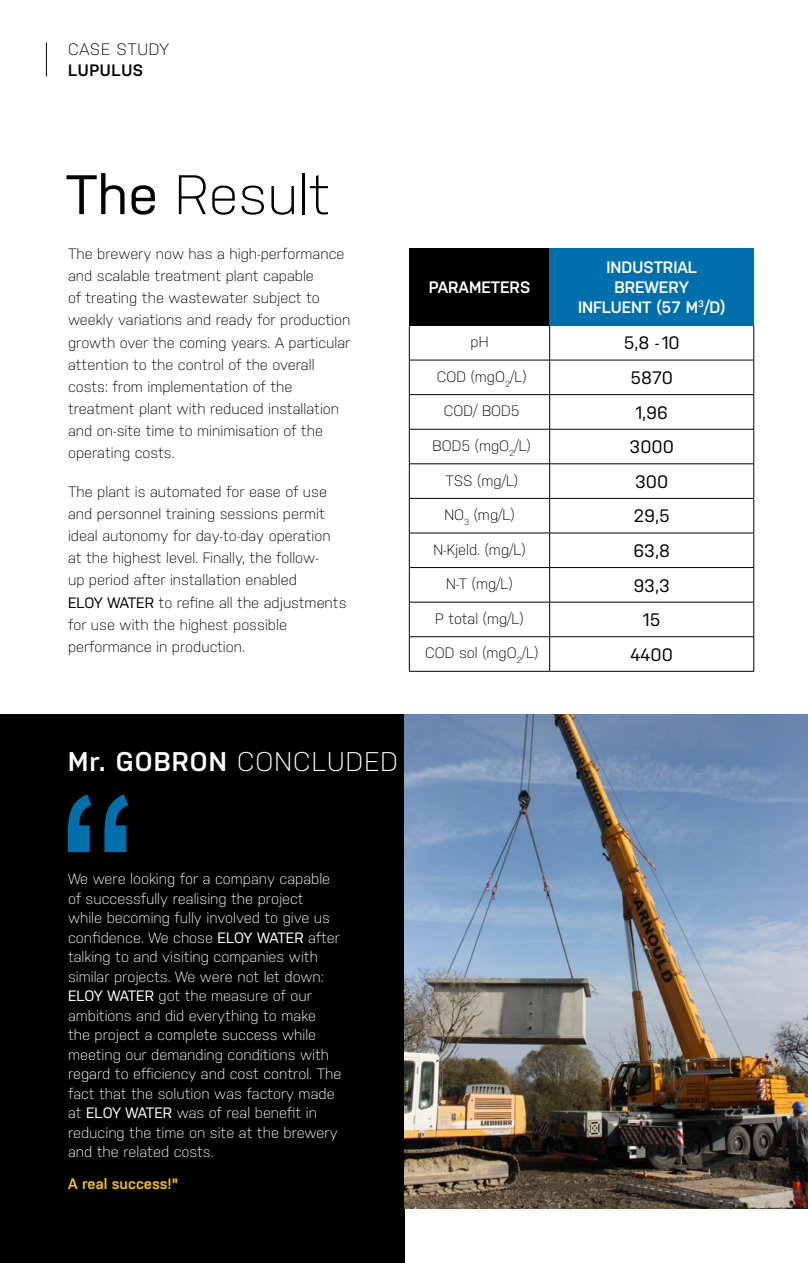
<style>
.page{position:relative;width:808px;height:1263px;background:#fff}
.page>*{position:absolute;margin:0;border:0;box-sizing:border-box;transform-origin:0 0}
.t1{font:300 55.5px "Nudista";color:#000}
.t2{font:600 27px "Nudista";letter-spacing:.04em;color:#fff}
.t3{font:18px "Nudista";color:#000}
.t4{font:600 16.5px/19.8px "Nudista";color:#fff;text-align:center}
.t5{font:300 16.5px "Nudista";letter-spacing:.04em;color:#000}
.t6{font:600 16.5px "Nudista";letter-spacing:.04em;color:#000}
.t7{font:300 15px/22px "Nudista";color:#000}
.t8{font:300 15px/19.5px "Nudista";color:#fff}
.t9{font:600 15px "Nudista";color:#fc0}
.s1{font-weight:400}
.s2{font-weight:300}
</style>
<div class="page">
<div style="left:0;top:714px;width:404px;height:549px;background:#000"></div>
<hr style="left:46px;top:43px;width:1px;height:33px;background:#000">
<img style="left:404px;top:714px;width:404px;height:495px">
<svg style="left:68px;top:794px;width:60px;height:58px"></svg>
<div style="left:409px;top:248px;width:141px;height:77px;background:#000"></div>
<div style="left:550px;top:248px;width:204px;height:77px;background:#0070ac"></div>
<hr style="left:409px;top:325px;width:1px;height:35px;background:#000">
<hr style="left:549px;top:325px;width:1px;height:35px;background:#000">
<hr style="left:753px;top:325px;width:1px;height:35px;background:#000">
<hr style="left:409px;top:360px;width:141px;height:1px;background:#000">
<hr style="left:409px;top:360px;width:1px;height:34px;background:#000">
<hr style="left:550px;top:360px;width:204px;height:1px;background:#000">
<hr style="left:549px;top:360px;width:1px;height:34px;background:#000">
<hr style="left:753px;top:360px;width:1px;height:34px;background:#000">
<hr style="left:409px;top:394px;width:141px;height:1px;background:#000">
<hr style="left:409px;top:395px;width:1px;height:34px;background:#000">
<hr style="left:550px;top:394px;width:204px;height:1px;background:#000">
<hr style="left:549px;top:395px;width:1px;height:34px;background:#000">
<hr style="left:753px;top:395px;width:1px;height:34px;background:#000">
<hr style="left:409px;top:429px;width:141px;height:1px;background:#000">
<hr style="left:409px;top:429px;width:1px;height:35px;background:#000">
<hr style="left:550px;top:429px;width:204px;height:1px;background:#000">
<hr style="left:549px;top:429px;width:1px;height:35px;background:#000">
<hr style="left:753px;top:429px;width:1px;height:35px;background:#000">
<hr style="left:409px;top:463px;width:141px;height:1px;background:#000">
<hr style="left:409px;top:464px;width:1px;height:34px;background:#000">
<hr style="left:550px;top:463px;width:204px;height:1px;background:#000">
<hr style="left:549px;top:464px;width:1px;height:34px;background:#000">
<hr style="left:753px;top:464px;width:1px;height:34px;background:#000">
<hr style="left:409px;top:498px;width:141px;height:1px;background:#000">
<hr style="left:409px;top:499px;width:1px;height:34px;background:#000">
<hr style="left:550px;top:498px;width:204px;height:1px;background:#000">
<hr style="left:549px;top:499px;width:1px;height:34px;background:#000">
<hr style="left:753px;top:499px;width:1px;height:34px;background:#000">
<hr style="left:409px;top:533px;width:141px;height:1px;background:#000">
<hr style="left:409px;top:533px;width:1px;height:34px;background:#000">
<hr style="left:550px;top:533px;width:204px;height:1px;background:#000">
<hr style="left:549px;top:533px;width:1px;height:34px;background:#000">
<hr style="left:753px;top:533px;width:1px;height:34px;background:#000">
<hr style="left:409px;top:567px;width:141px;height:1px;background:#000">
<hr style="left:409px;top:568px;width:1px;height:34px;background:#000">
<hr style="left:550px;top:567px;width:204px;height:1px;background:#000">
<hr style="left:549px;top:568px;width:1px;height:34px;background:#000">
<hr style="left:753px;top:568px;width:1px;height:34px;background:#000">
<hr style="left:409px;top:602px;width:141px;height:1px;background:#000">
<hr style="left:409px;top:602px;width:1px;height:34px;background:#000">
<hr style="left:550px;top:602px;width:204px;height:1px;background:#000">
<hr style="left:549px;top:602px;width:1px;height:34px;background:#000">
<hr style="left:753px;top:602px;width:1px;height:34px;background:#000">
<hr style="left:409px;top:636px;width:141px;height:1px;background:#000">
<hr style="left:409px;top:637px;width:1px;height:34px;background:#000">
<hr style="left:550px;top:636px;width:204px;height:1px;background:#000">
<hr style="left:549px;top:637px;width:1px;height:34px;background:#000">
<hr style="left:753px;top:637px;width:1px;height:34px;background:#000">
<hr style="left:409px;top:671px;width:141px;height:1px;background:#000">
<hr style="left:550px;top:671px;width:204px;height:1px;background:#000">
<p class="t5" style="left:68px;top:39px;width:103px">CASE STUDY</p>
<p class="t6" style="left:68px;top:61px;width:77px">LUPULUS</p>
<h1 class="t1" style="left:66px;top:163px;width:266px"><span class="s1">The</span> Result</h1>
<p class="t7" style="left:68px;top:243px;width:284px">The brewery now has a high-performance and scalable treatment plant capable<br>of treating the wastewater subject to weekly variations and ready for production growth over the coming years. A particular attention to the control of the overall costs: from implementation of the treatment plant with reduced installation and on-site time to minimisation of the operating costs.</p>
<p class="t7" style="left:68px;top:481px;width:280px">The plant is automated for ease of use and personnel training sessions permit ideal autonomy for day-to-day operation at the highest level. Finally, the follow-<br>up period after installation enabled<br><span class="s1">ELOY WATER</span> to refine all the adjustments for use with the highest possible performance in production.</p>
<p class="t4" style="left:429px;top:277px;width:103px">PARAMETERS</p>
<p class="t4" style="left:578px;top:257px;width:149px">INDUSTRIAL<br>BREWERY<br>INFLUENT (57 M<sup>3</sup>/D)</p>
<p class="t7" style="left:470px;top:331px;width:19px">pH</p>
<p class="t3" style="left:624px;top:333px;width:58px">5,8 -10</p>
<p class="t7" style="left:437px;top:365px;width:91px">COD (mgO<sub>2</sub>/L)</p>
<p class="t3" style="left:630px;top:367px;width:44px">5870</p>
<p class="t7" style="left:444px;top:400px;width:77px">COD/ BOD5</p>
<p class="t3" style="left:635px;top:402px;width:34px">1,96</p>
<p class="t7" style="left:433px;top:435px;width:100px">BOD5 (mgO<sub>2</sub>/L)</p>
<p class="t3" style="left:629px;top:436px;width:46px">3000</p>
<p class="t7" style="left:445px;top:469px;width:74px">TSS (mg/L)</p>
<p class="t3" style="left:635px;top:471px;width:35px">300</p>
<p class="t7" style="left:444px;top:504px;width:72px">NO<sub>3</sub> (mg/L)</p>
<p class="t3" style="left:633px;top:506px;width:38px">29,5</p>
<p class="t7" style="left:433px;top:538px;width:94px">N-Kjeld. (mg/L)</p>
<p class="t3" style="left:633px;top:540px;width:38px">63,8</p>
<p class="t7" style="left:446px;top:573px;width:68px">N-T (mg/L)</p>
<p class="t3" style="left:633px;top:575px;width:38px">93,3</p>
<p class="t7" style="left:435px;top:607px;width:90px">P total (mg/L)</p>
<p class="t3" style="left:643px;top:609px;width:19px">15</p>
<p class="t7" style="left:425px;top:642px;width:115px">COD sol (mgO<sub>2</sub>/L)</p>
<p class="t3" style="left:630px;top:644px;width:44px">4400</p>
<h2 class="t2" style="left:68px;top:746px;width:331px">Mr. GOBRON <span class="s2">CONCLUDED</span></h2>
<p class="t8" style="left:68px;top:869px;width:275px">We were looking for a company capable of successfully realising the project<br>while becoming fully involved to give us confidence. We chose <span class="s1">ELOY WATER</span> after talking to and visiting companies with similar projects. We were not let down:<br><span class="s1">ELOY WATER</span> got the measure of our ambitions and did everything to make the project a complete success while meeting our demanding conditions with regard to efficiency and cost control. The fact that the solution was factory made at <span class="s1">ELOY WATER</span> was of real benefit in reducing the time on site at the brewery and the related costs.</p>
<p class="t9" style="left:68px;top:1175px;width:112px">A real success!"</p>
</div>
